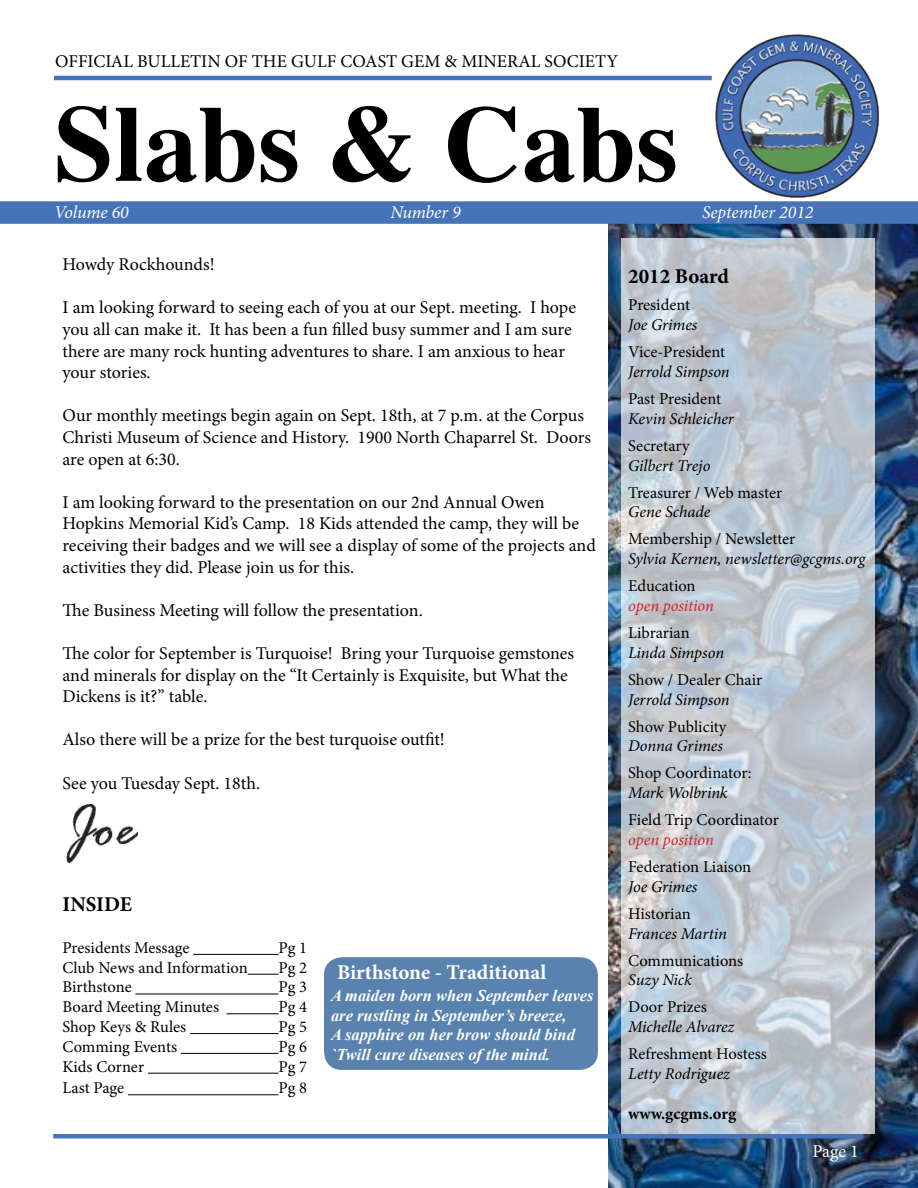
<style>
.page{position:relative;width:918px;height:1188px;background:#fff}
.page>*{position:absolute;margin:0;border:0;box-sizing:border-box;transform-origin:0 0}
.t1{font:700 108px "Times";color:#000}
.t2{font:700 21px "Minion Pro";color:#fff}
.t3{font:700 21px "Minion Pro";color:#000}
.t4{font:18px/21.6px "Minion Pro";color:#000}
.t5{font:italic 18px "Minion Pro";letter-spacing:-.005em;color:#fff}
.t6{font:18px "Minion Pro";color:#fff}
.t7{font:16.5px "Minion Pro";color:#000}
.t8{font:italic 16.5px "Minion Pro";letter-spacing:-.005em;color:#000}
.t9{font:italic 700 16.5px/19.8px "Times New Roman";color:#fff}
.t10{font:italic 16.5px "Minion Pro";letter-spacing:-.01em;color:#d2232a}
.t11{font:700 16.5px "Minion Pro";color:#000}
</style>
<div class="page">
<div style="left:324px;top:957px;width:274px;height:113px;background:#5982ae;border-radius:18px"></div>
<img style="left:608px;top:224px;width:310px;height:964px">
<hr style="left:54px;top:76px;width:658px;height:4px;background:#4673b8">
<img style="left:715px;top:34px;width:165px;height:164px">
<div style="left:0;top:201px;width:918px;height:23px;background:#4673b8"></div>
<svg style="left:621px;top:238px;width:254px;height:896px;background:#c0c8d0"></svg>
<hr style="left:193px;top:954px;width:86px;height:1px;background:#000">
<hr style="left:248px;top:974px;width:31px;height:1px;background:#000">
<hr style="left:135px;top:994px;width:144px;height:1px;background:#000">
<hr style="left:227px;top:1013px;width:52px;height:1px;background:#000">
<hr style="left:190px;top:1033px;width:89px;height:1px;background:#000">
<hr style="left:181px;top:1053px;width:98px;height:1px;background:#000">
<hr style="left:148px;top:1073px;width:131px;height:1px;background:#000">
<hr style="left:128px;top:1094px;width:151px;height:1px;background:#000">
<hr style="left:53px;top:1134px;width:810px;height:4px;background:#4673b8">
<img style="left:66px;top:805px;width:71px;height:58px">
<p class="t4" style="left:55px;top:50px;width:564px">OFFICIAL BULLETIN OF THE GULF COAST GEM &amp; MINERAL SOCIETY</p>
<h1 class="t1" style="left:54px;top:41px;width:626px">Slabs &amp; Cabs</h1>
<p class="t5" style="left:54px;top:200px;width:76px">Volume 60</p>
<p class="t5" style="left:390px;top:200px;width:72px">Number 9</p>
<p class="t5" style="left:702px;top:200px;width:113px">September 2012</p>
<p class="t4" style="left:62px;top:254px;width:154px">Howdy Rockhounds!</p>
<p class="t4" style="left:62px;top:297px;width:515px">I am looking forward to seeing each of you at our Sept. meeting. I hope you all can make it. It has been a fun filled busy summer and I am sure there are many rock hunting adventures to share. I am anxious to hear your stories.</p>
<p class="t4" style="left:62px;top:405px;width:530px">Our monthly meetings begin again on Sept. 18th, at 7 p.m. at the Corpus<br>Christi Museum of Science and History. 1900 North Chaparrel St. Doors are open at 6:30.</p>
<p class="t4" style="left:62px;top:491px;width:535px">I am looking forward to the presentation on our 2nd Annual Owen Hopkins Memorial Kid’s Camp. 18 Kids attended the camp, they will be receiving their badges and we will see a display of some of the projects and activities they did. Please join us for this.</p>
<p class="t4" style="left:62px;top:599px;width:362px">The Business Meeting will follow the presentation.</p>
<p class="t4" style="left:62px;top:642px;width:513px">The color for September is Turquoise! Bring your Turquoise gemstones and minerals for display on the “It Certainly is Exquisite, but What the<br>Dickens is it?” table.</p>
<p class="t4" style="left:62px;top:729px;width:384px">Also there will be a prize for the best turquoise outfit!</p>
<p class="t4" style="left:62px;top:772px;width:199px">See you Tuesday Sept. 18th.</p>
<p class="t3" style="left:628px;top:262px;width:102px">2012 Board</p>
<p class="t7" style="left:628px;top:294px;width:64px">President</p>
<p class="t8" style="left:628px;top:314px;width:71px">Joe Grimes</p>
<p class="t7" style="left:628px;top:341px;width:99px">Vice-President</p>
<p class="t8" style="left:628px;top:361px;width:103px">Jerrold Simpson</p>
<p class="t7" style="left:628px;top:388px;width:94px">Past President</p>
<p class="t8" style="left:628px;top:407px;width:107px">Kevin Schleicher</p>
<p class="t7" style="left:628px;top:435px;width:63px">Secretary</p>
<p class="t8" style="left:628px;top:454px;width:84px">Gilbert Trejo</p>
<p class="t7" style="left:628px;top:481px;width:155px">Treasurer / Web master</p>
<p class="t8" style="left:628px;top:501px;width:84px">Gene Schade</p>
<p class="t7" style="left:628px;top:528px;width:169px">Membership / Newsletter</p>
<p class="t8" style="left:628px;top:548px;width:239px">Sylvia Kernen, newsletter@gcgms.org</p>
<p class="t7" style="left:628px;top:575px;width:69px">Education</p>
<p class="t10" style="left:628px;top:594px;width:87px">open position</p>
<p class="t7" style="left:628px;top:622px;width:63px">Librarian</p>
<p class="t8" style="left:628px;top:641px;width:97px">Linda Simpson</p>
<p class="t7" style="left:628px;top:669px;width:136px">Show / Dealer Chair</p>
<p class="t8" style="left:628px;top:688px;width:103px">Jerrold Simpson</p>
<p class="t7" style="left:628px;top:715px;width:100px">Show Publicity</p>
<p class="t8" style="left:628px;top:735px;width:96px">Donna Grimes</p>
<p class="t7" style="left:628px;top:762px;width:125px">Shop Coordinator:</p>
<p class="t8" style="left:628px;top:782px;width:101px">Mark Wolbrink</p>
<p class="t7" style="left:628px;top:809px;width:152px">Field Trip Coordinator</p>
<p class="t10" style="left:628px;top:828px;width:87px">open position</p>
<p class="t7" style="left:628px;top:856px;width:125px">Federation Liaison</p>
<p class="t8" style="left:628px;top:875px;width:71px">Joe Grimes</p>
<p class="t7" style="left:628px;top:902px;width:64px">Historian</p>
<p class="t8" style="left:628px;top:922px;width:100px">Frances Martin</p>
<p class="t7" style="left:628px;top:949px;width:117px">Communications</p>
<p class="t8" style="left:628px;top:969px;width:65px">Suzy Nick</p>
<p class="t7" style="left:628px;top:996px;width:80px">Door Prizes</p>
<p class="t8" style="left:628px;top:1016px;width:108px">Michelle Alvarez</p>
<p class="t7" style="left:628px;top:1043px;width:140px">Refreshment Hostess</p>
<p class="t8" style="left:628px;top:1062px;width:103px">Letty Rodriguez</p>
<p class="t11" style="left:628px;top:1102px;width:110px">www.gcgms.org</p>
<p class="t3" style="left:63px;top:890px;width:71px">INSIDE</p>
<p class="t7" style="left:63px;top:936px;width:128px">Presidents Message</p>
<p class="t7" style="left:279px;top:936px;width:30px">Pg 1</p>
<p class="t7" style="left:63px;top:956px;width:187px">Club News and Information</p>
<p class="t7" style="left:279px;top:956px;width:30px">Pg 2</p>
<p class="t7" style="left:63px;top:976px;width:71px">Birthstone</p>
<p class="t7" style="left:279px;top:976px;width:30px">Pg 3</p>
<p class="t7" style="left:63px;top:996px;width:158px">Board Meeting Minutes</p>
<p class="t7" style="left:279px;top:996px;width:30px">Pg 4</p>
<p class="t7" style="left:63px;top:1016px;width:125px">Shop Keys &amp; Rules</p>
<p class="t7" style="left:279px;top:1016px;width:30px">Pg 5</p>
<p class="t7" style="left:63px;top:1035px;width:116px">Comming Events</p>
<p class="t7" style="left:279px;top:1035px;width:30px">Pg 6</p>
<p class="t7" style="left:63px;top:1055px;width:83px">Kids Corner</p>
<p class="t7" style="left:279px;top:1055px;width:30px">Pg 7</p>
<p class="t7" style="left:63px;top:1077px;width:63px">Last Page</p>
<p class="t7" style="left:279px;top:1077px;width:30px">Pg 8</p>
<p class="t2" style="left:337px;top:957px;width:211px">Birthstone - Traditional</p>
<p class="t9" style="left:331px;top:985px;width:264px">A maiden born when September leaves are rustling in September’s breeze,<br>A sapphire on her brow should bind `Twill cure diseases of the mind.</p>
<p class="t6" style="left:813px;top:1139px;width:48px">Page 1</p>
</div>
